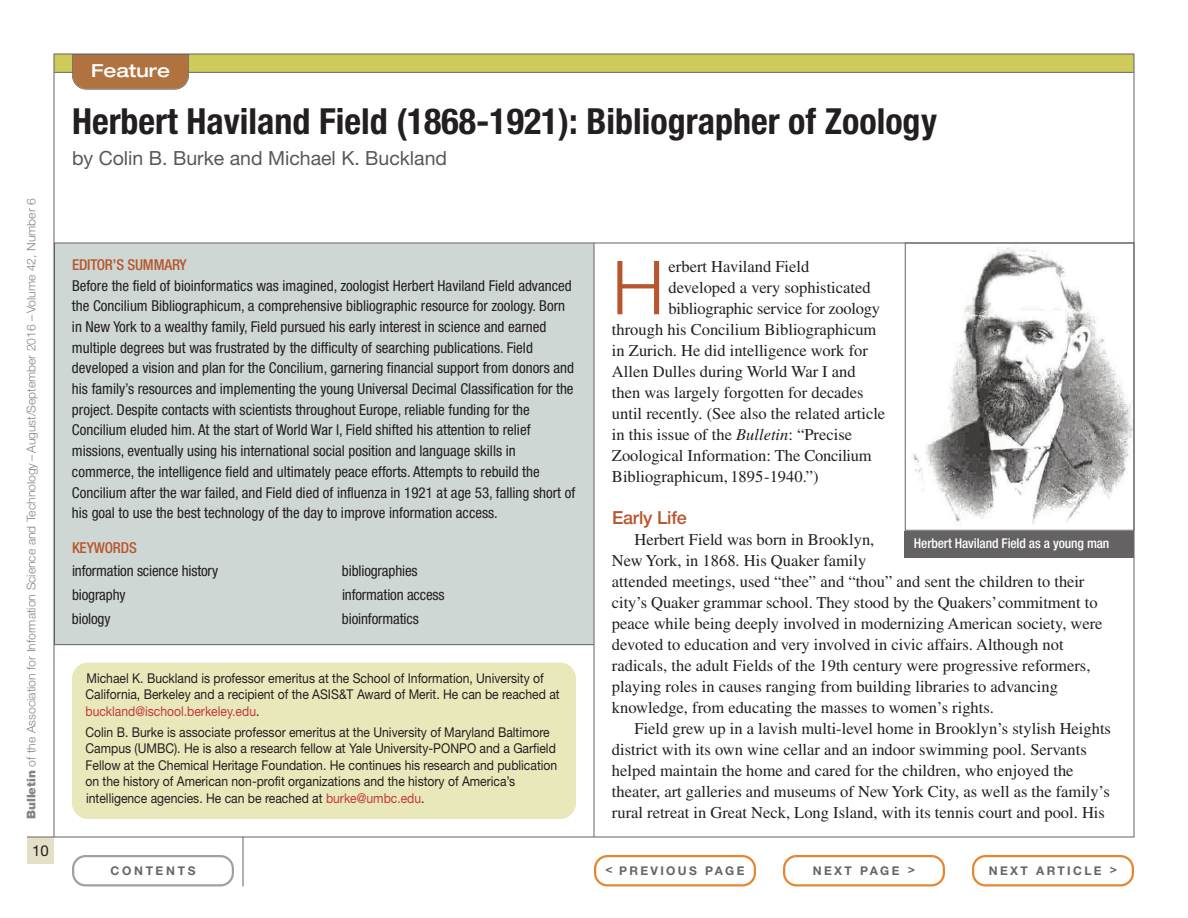
<style>
.page{position:relative;width:1188px;height:918px;background:#fff}
.page>*{position:absolute;margin:0;border:0;box-sizing:border-box;transform-origin:0 0}
.t1{font:300 74.55px "Helvetica Neue LT Std";color:#b7562e}
.t2{font:700 condensed 36px "Helvetica Neue LT Std";color:#231f20}
.t3{font:19.5px "Helvetica Neue LT Std";color:#57585a}
.t4{font:500 18px "Helvetica Neue LT Std";letter-spacing:-.01em;color:#b7562e}
.t5{font:500 expanded 18px "Helvetica Neue LT Std";color:#fff}
.t6{font:16.5px/21px "Times LT Std";color:#231f20}
.t7{font:condensed 15px/20.7px "Helvetica Neue LT Std";color:#231f20}
.t8{font:500 condensed 15px "Helvetica Neue LT Std";letter-spacing:-.01em;color:#b7562e}
.t9{font:15px "Helvetica Neue LT Std";color:#231f20}
.t10{font:13.5px/16.5px "Helvetica Neue LT Std";color:#231f20;scale:.9 1}
.t11{font:500 condensed 13.5px "Helvetica Neue LT Std";letter-spacing:-.01em;color:#fff}
.t12{font:300 12px "Helvetica Neue LT Std";letter-spacing:-.005em;color:#888383}
.t13{font:700 12px "Helvetica Neue LT Std";letter-spacing:.195em;color:#676565}
.t14{font:700 12px "Helvetica Neue LT Std";letter-spacing:.22em;color:#676565}
.s1{font-weight:900}
.s2{color:#c53a36}
.s3{font-style:italic}
</style>
<div class="page">
<div style="left:27px;top:837px;width:27px;height:27px;background:#e3e0c7"></div>
<div style="left:54px;top:54px;width:1080px;height:18px;background:#cdcc5b"></div>
<hr style="left:54px;top:72px;width:1080px;height:1px;background:#676565">
<hr style="left:54px;top:54px;width:1080px;height:1px;background:#646262">
<hr style="left:243px;top:837px;width:1px;height:49px;background:#646262">
<hr style="left:27px;top:837px;width:1107px;height:1px;background:#646262">
<hr style="left:54px;top:54px;width:1px;height:783px;background:#646262">
<svg style="left:72px;top:55px;width:117px;height:35px;background:#b07747"></svg>
<svg style="left:72px;top:855px;width:162px;height:31px"></svg>
<svg style="left:783px;top:855px;width:162px;height:31px"></svg>
<svg style="left:972px;top:855px;width:162px;height:31px"></svg>
<svg style="left:594px;top:855px;width:162px;height:31px"></svg>
<div style="left:54px;top:243px;width:540px;height:401px;background:#ced7d4"></div>
<hr style="left:54px;top:243px;width:1px;height:401px;background:#59615e">
<hr style="left:54px;top:644px;width:540px;height:1px;background:#646262">
<div style="left:72px;top:663px;width:504px;height:156px;background:#e9e8ba;border-radius:16px"></div>
<img style="left:913px;top:245px;width:219px;height:279px">
<div style="left:905px;top:243px;width:229px;height:288px;border:1px solid #646262"></div>
<div style="left:905px;top:531px;width:229px;height:27px;background:#646262"></div>
<hr style="left:1134px;top:54px;width:1px;height:783px;background:#646262">
<hr style="left:54px;top:243px;width:1080px;height:1px;background:#676565">
<hr style="left:594px;top:243px;width:1px;height:594px;background:#646262">
<p class="t12" style="left:27px;top:819px;width:622px;rotate:-90deg"><span class="s1">Bulletin</span> of the Association for Information Science and Technology – August/September 2016 – Volume 42, Number 6</p>
<p class="t9" style="left:32px;top:845px;width:18px">10</p>
<p class="t5" style="left:91px;top:64px;width:80px">Feature</p>
<h2 class="t2" style="left:72px;top:108px;width:866px">Herbert Haviland Field (1868-1921): Bibliographer of Zoology</h2>
<p class="t3" style="left:72px;top:151px;width:377px">by Colin B. Burke and Michael K. Buckland</p>
<p class="t8" style="left:72px;top:259px;width:116px">EDITOR’S SUMMARY</p>
<p class="t7" style="left:72px;top:276px;width:505px">Before the field of bioinformatics was imagined, zoologist Herbert Haviland Field advanced the Concilium Bibliographicum, a comprehensive bibliographic resource for zoology. Born in New York to a wealthy family, Field pursued his early interest in science and earned multiple degrees but was frustrated by the difficulty of searching publications. Field developed a vision and plan for the Concilium, garnering financial support from donors and his family’s resources and implementing the young Universal Decimal Classification for the project. Despite contacts with scientists throughout Europe, reliable funding for the Concilium eluded him. At the start of World War I, Field shifted his attention to relief missions, eventually using his international social position and language skills in commerce, the intelligence field and ultimately peace efforts. Attempts to rebuild the Concilium after the war failed, and Field died of influenza in 1921 at age 53, falling short of his goal to use the best technology of the day to improve information access.</p>
<p class="t8" style="left:72px;top:542px;width:66px">KEYWORDS</p>
<p class="t7" style="left:72px;top:562px;width:148px">information science history</p>
<p class="t7" style="left:342px;top:562px;width:77px">bibliographies</p>
<p class="t7" style="left:72px;top:586px;width:55px">biography</p>
<p class="t7" style="left:342px;top:586px;width:104px">information access</p>
<p class="t7" style="left:72px;top:609px;width:40px">biology</p>
<p class="t7" style="left:342px;top:609px;width:78px">bioinformatics</p>
<p class="t10" style="left:86px;top:671px;width:528px">Michael K. Buckland is professor emeritus at the School of Information, University of<br>California, Berkeley and a recipient of the ASIS&amp;T Award of Merit. He can be reached at <span class="s2">buckland@ischool.berkeley.edu</span>.</p>
<p class="t10" style="left:86px;top:725px;width:526px">Colin B. Burke is associate professor emeritus at the University of Maryland Baltimore Campus (UMBC). He is also a research fellow at Yale University-PONPO and a Garfield Fellow at the Chemical Heritage Foundation. He continues his research and publication on the history of American non-profit organizations and the history of America’s intelligence agencies. He can be reached at <span class="s2">burke@umbc.edu</span>.</p>
<h1 class="t1" style="left:612px;top:261px;width:54px">H</h1>
<p class="t6" style="left:669px;top:258px;width:142px">erbert Haviland Field</p>
<p class="t6" style="left:669px;top:279px;width:204px">developed a very sophisticated</p>
<p class="t6" style="left:669px;top:300px;width:213px">bibliographic service for zoology</p>
<p class="t6" style="left:612px;top:321px;width:266px">through his Concilium Bibliographicum</p>
<p class="t6" style="left:612px;top:342px;width:257px">in Zurich. He did intelligence work for</p>
<p class="t6" style="left:612px;top:363px;width:245px">Allen Dulles during World War I and</p>
<p class="t6" style="left:612px;top:384px;width:253px">then was largely forgotten for decades</p>
<p class="t6" style="left:612px;top:405px;width:275px">until recently. (See also the related article</p>
<p class="t6" style="left:612px;top:426px;width:242px">in this issue of the <span class="s3">Bulletin</span>: “Precise</p>
<p class="t6" style="left:612px;top:447px;width:261px">Zoological Information: The Concilium</p>
<p class="t6" style="left:612px;top:468px;width:208px">Bibliographicum, 1895-1940.”)</p>
<p class="t4" style="left:612px;top:511px;width:76px">Early Life</p>
<p class="t6" style="left:612px;top:531px;width:492px;text-indent:23px">Herbert Field was born in Brooklyn,<br>New York, in 1868. His Quaker family<br>attended meetings, used “thee” and “thou” and sent the children to their city’s Quaker grammar school. They stood by the Quakers’commitment to peace while being deeply involved in modernizing American society, were devoted to education and very involved in civic affairs. Although not radicals, the adult Fields of the 19th century were progressive reformers, playing roles in causes ranging from building libraries to advancing knowledge, from educating the masses to women’s rights.</p>
<p class="t6" style="left:612px;top:720px;width:501px;text-indent:23px">Field grew up in a lavish multi-level home in Brooklyn’s stylish Heights district with its own wine cellar and an indoor swimming pool. Servants helped maintain the home and cared for the children, who enjoyed the theater, art galleries and museums of New York City, as well as the family’s rural retreat in Great Neck, Long Island, with its tennis court and pool. His</p>
<p class="t11" style="left:914px;top:538px;width:197px">Herbert Haviland Field as a young man</p>
<p class="t14" style="left:111px;top:866px;width:86px">CONTENTS</p>
<p class="t13" style="left:606px;top:866px;width:140px">&lt; PREVIOUS PAGE</p>
<p class="t13" style="left:813px;top:866px;width:104px">NEXT PAGE &gt;</p>
<p class="t13" style="left:989px;top:866px;width:130px">NEXT ARTICLE &gt;</p>
</div>
